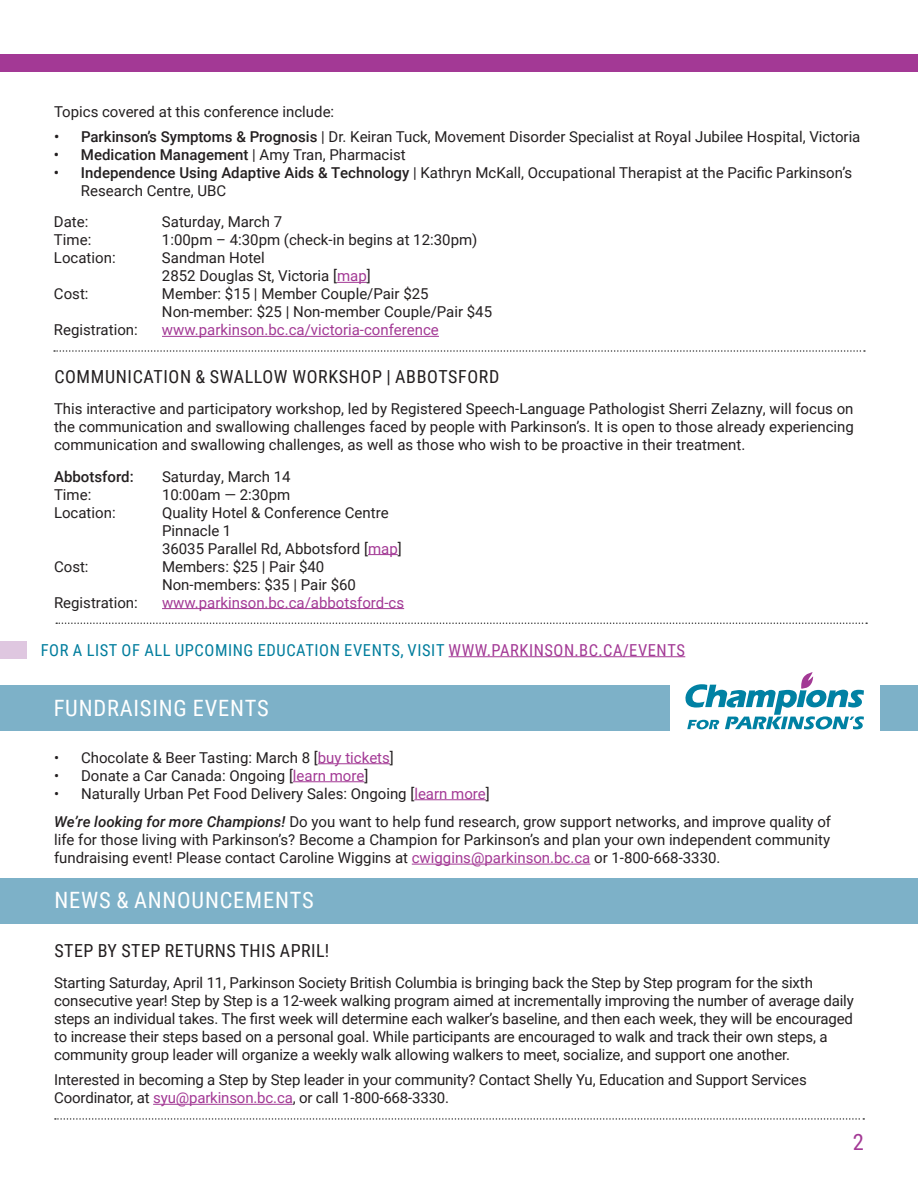
<style>
.page{position:relative;width:918px;height:1188px;background:#fff}
.page>*{position:absolute;margin:0;border:0;box-sizing:border-box;transform-origin:0 0}
.t1{font:22.5px "Roboto Condensed";letter-spacing:.035em;color:#fff}
.t2{font:22.5px "Roboto Condensed";color:#a33995}
.t3{font:18px "Roboto Condensed";letter-spacing:.035em;color:#231f20}
.t4{font:16.5px "Roboto Condensed";letter-spacing:.035em;color:#017d9d}
.t5{font:15px/18px "Roboto";color:#231f20}
.t6{font:15px "Roboto";color:#a33995}
.t7{font:500 15px "Roboto";color:#231f20}
.s1{font-weight:500}
.s2{font-weight:400}
.s3{color:#a33995}
.s4{font-weight:500;font-style:italic}
</style>
<div class="page">
<div style="left:0;top:54px;width:918px;height:17px;background:#a33995"></div>
<svg style="left:54px;top:350px;width:811px;height:2px"></svg>
<div style="left:0;top:641px;width:27px;height:18px;background:#dfc7e0"></div>
<svg style="left:56px;top:622px;width:811px;height:2px"></svg>
<hr style="left:449px;top:656px;width:236px;height:1px;background:#a33995">
<hr style="left:337px;top:282px;width:30px;height:1px;background:#a33995">
<hr style="left:162px;top:336px;width:277px;height:1px;background:#a33995">
<hr style="left:368px;top:554px;width:30px;height:1px;background:#a33995">
<hr style="left:162px;top:608px;width:242px;height:1px;background:#a33995">
<hr style="left:318px;top:763px;width:72px;height:1px;background:#a33995">
<hr style="left:293px;top:781px;width:71px;height:1px;background:#a33995">
<hr style="left:414px;top:799px;width:72px;height:1px;background:#a33995">
<hr style="left:412px;top:864px;width:178px;height:1px;background:#a33995">
<div style="left:0;top:685px;width:670px;height:45px;background:#7db1c8"></div>
<svg style="left:685px;top:672px;width:179px;height:57px"></svg>
<div style="left:880px;top:685px;width:38px;height:45px;background:#7db1c8"></div>
<div style="left:0;top:878px;width:918px;height:45px;background:#7db1c8"></div>
<hr style="left:153px;top:1104px;width:140px;height:1px;background:#a33995">
<svg style="left:55px;top:1118px;width:809px;height:2px"></svg>
<p class="t5" style="left:54px;top:102px;width:282px">Topics covered at this conference include:</p>
<p class="t5" style="left:54px;top:127px;width:808px"><span class="s1">• Parkinson’s Symptoms &amp; Prognosis</span> | Dr. Keiran Tuck, Movement Disorder Specialist at Royal Jubilee Hospital, Victoria</p>
<p class="t7" style="left:54px;top:144px;width:353px">• Medication Management <span class="s2">| Amy Tran, Pharmacist</span></p>
<p class="t5" style="left:81px;top:163px;width:773px;text-indent:-27px"><span class="s1">• Independence Using Adaptive Aids &amp; Technology</span> | Kathryn McKall, Occupational Therapist at the Pacific Parkinson’s<br>Research Centre, UBC</p>
<p class="t5" style="left:54px;top:212px;width:36px">Date:</p>
<p class="t5" style="left:162px;top:212px;width:122px">Saturday, March 7</p>
<p class="t5" style="left:54px;top:230px;width:39px">Time:</p>
<p class="t5" style="left:162px;top:230px;width:317px">1:00pm – 4:30pm (check-in begins at 12:30pm)</p>
<p class="t5" style="left:54px;top:248px;width:63px">Location:</p>
<p class="t5" style="left:162px;top:248px;width:210px">Sandman Hotel<br>2852 Douglas St, Victoria [<span class="s3">map</span>]</p>
<p class="t5" style="left:54px;top:284px;width:36px">Cost:</p>
<p class="t5" style="left:162px;top:284px;width:332px">Member: $15 | Member Couple/Pair $25<br>Non-member: $25 | Non-member Couple/Pair $45</p>
<p class="t5" style="left:54px;top:320px;width:85px">Registration:</p>
<p class="t6" style="left:162px;top:319px;width:278px">www.parkinson.bc.ca/victoria-conference</p>
<p class="t3" style="left:54px;top:363px;width:447px">COMMUNICATION &amp; SWALLOW WORKSHOP | ABBOTSFORD</p>
<p class="t5" style="left:54px;top:399px;width:801px;text-align:justify">This interactive and participatory workshop, led by Registered Speech-Language Pathologist Sherri Zelazny, will focus on the communication and swallowing challenges faced by people with Parkinson’s. It is open to those already experiencing communication and swallowing challenges, as well as those who wish to be proactive in their treatment.</p>
<p class="t7" style="left:54px;top:466px;width:81px">Abbotsford:</p>
<p class="t5" style="left:162px;top:467px;width:130px">Saturday, March 14</p>
<p class="t5" style="left:54px;top:485px;width:39px">Time:</p>
<p class="t5" style="left:162px;top:485px;width:130px">10:00am — 2:30pm</p>
<p class="t5" style="left:54px;top:503px;width:63px">Location:</p>
<p class="t5" style="left:162px;top:503px;width:241px">Quality Hotel &amp; Conference Centre<br>Pinnacle 1<br>36035 Parallel Rd, Abbotsford [<span class="s3">map</span>]</p>
<p class="t5" style="left:54px;top:557px;width:36px">Cost:</p>
<p class="t5" style="left:162px;top:557px;width:196px">Members: $25 | Pair $40<br>Non-members: $35 | Pair $60</p>
<p class="t5" style="left:54px;top:593px;width:85px">Registration:</p>
<p class="t6" style="left:162px;top:592px;width:244px">www.parkinson.bc.ca/abbotsford-cs</p>
<p class="t4" style="left:41px;top:638px;width:646px">FOR A LIST OF ALL UPCOMING EDUCATION EVENTS, VISIT <span class="s3">WWW.PARKINSON.BC.CA/EVENTS</span></p>
<h1 class="t1" style="left:54px;top:692px;width:217px">FUNDRAISING EVENTS</h1>
<p class="t5" style="left:54px;top:748px;width:341px">• Chocolate &amp; Beer Tasting: March 8 [<span class="s3">buy tickets</span>]</p>
<p class="t5" style="left:54px;top:766px;width:316px">• Donate a Car Canada: Ongoing [<span class="s3">learn more</span>]</p>
<p class="t5" style="left:54px;top:779px;width:779px;line-height:28.3px">• Naturally Urban Pet Food Delivery Sales: Ongoing [<span class="s3">learn more</span>]<br><span class="s4">We’re looking for more Champions!</span> Do you want to help fund research, grow support networks, and improve quality of</p>
<p class="t5" style="left:54px;top:830px;width:778px">life for those living with Parkinson’s? Become a Champion for Parkinson’s and plan your own independent community fundraising event! Please contact Caroline Wiggins at <span class="s3">cwiggins@parkinson.bc.ca</span> or 1-800-668-3330.</p>
<h1 class="t1" style="left:55px;top:884px;width:261px">NEWS &amp; ANNOUNCEMENTS</h1>
<p class="t3" style="left:54px;top:938px;width:276px">STEP BY STEP RETURNS THIS APRIL!</p>
<p class="t5" style="left:54px;top:974px;width:801px">Starting Saturday, April 11, Parkinson Society British Columbia is bringing back the Step by Step program for the sixth consecutive year! Step by Step is a 12-week walking program aimed at incrementally improving the number of average daily steps an individual takes. The first week will determine each walker’s baseline, and then each week, they will be encouraged to increase their steps based on a personal goal. While participants are encouraged to walk and track their own steps, a community group leader will organize a weekly walk allowing walkers to meet, socialize, and support one another.</p>
<p class="t5" style="left:54px;top:1070px;width:754px">Interested in becoming a Step by Step leader in your community? Contact Shelly Yu, Education and Support Services<br>Coordinator, at <span class="s3">syu@parkinson.bc.ca</span>, or call 1-800-668-3330.</p>
<h1 class="t2" style="left:853px;top:1126px;width:13px">2</h1>
</div>
